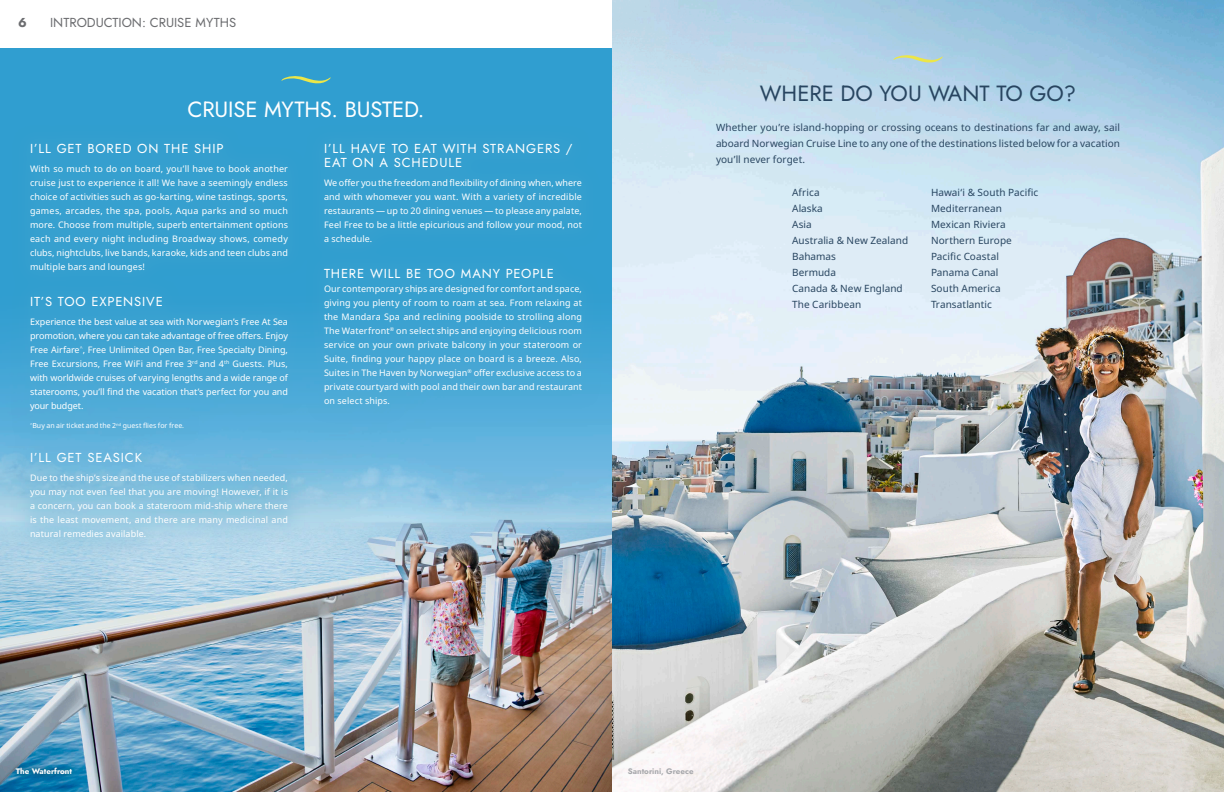
<style>
.page{position:relative;width:1224px;height:792px;background:#fff}
.page>*{position:absolute;margin:0;border:0;box-sizing:border-box;transform-origin:0 0}
.Headlines{font:22px "Jost";letter-spacing:-.01em;color:#fff}
.t1{font:22px "Jost";color:#284560}
.t2{font:13px "Jost";letter-spacing:.065em;color:#fff}
.t3{font:13px "Jost";color:#6c6d70}
.t4{font:10px/16px "Noto Sans";letter-spacing:.005em;color:#284560;text-align:justify}
.t5{font:9px/14px "Noto Sans";letter-spacing:.01em;color:#fff;text-align:justify}
.t6{font:8px "Jost";color:#a8a9ad}
.t7{font:8px "Jost";color:#fff}
.t8{font:7px "Noto Sans";color:#fff}
</style>
<div class="page">
<img style="left:0;top:579px;width:612px;height:213px">
<svg style="left:0;top:48px;width:612px;height:531px;background:#4aa5d0"></svg>
<div style="left:9px;top:122px;width:594px;height:437px;background:#4fa9ce;opacity:.24"></div>
<svg style="left:281px;top:75px;width:50px;height:9px"></svg>
<div style="left:11px;top:762px;width:66px;height:17px;background:#231f20;opacity:.52"></div>
<img style="left:612px;top:0;width:612px;height:792px">
<svg style="left:893px;top:54px;width:50px;height:9px"></svg>
<h2 class="t3" style="left:18px;top:14px;width:10px">6</h2>
<h2 class="t3" style="left:50px;top:14px;width:13px">INTRODUCTION</h2>
<h2 class="t3" style="left:142px;top:14px;width:24px">: CRUISE</h2>
<h2 class="t3" style="left:196px;top:14px;width:19px">MYTHS</h2>
<p class="Headlines" style="left:188px;top:94px;width:238px">CRUISE MYTHS. BUSTED.</p>
<p class="t2" style="left:30px;top:140px;width:195px">I’LL GET BORED ON THE SHIP</p>
<p class="t5" style="left:30px;top:162px;width:260px">With so much to do on board, you’ll have to book another cruise just to experience it all! We have a seemingly endless choice of activities such as go-karting, wine tastings, sports, games, arcades, the spa, pools, Aqua parks and so much more. Choose from multiple, superb entertainment options each and every night including Broadway shows, comedy clubs, nightclubs, live bands, karaoke, kids and teen clubs and multiple bars and lounges!</p>
<p class="t2" style="left:30px;top:293px;width:134px">IT’S TOO EXPENSIVE</p>
<p class="t5" style="left:30px;top:315px;width:260px">Experience the best value at sea with Norwegian’s Free At Sea promotion, where you can take advantage of free offers. Enjoy Free Airfare<sup>^</sup>, Free Unlimited Open Bar, Free Specialty Dining, Free Excursions, Free WiFi and Free 3<sup>rd</sup> and 4<sup>th</sup> Guests. Plus, with worldwide cruises of varying lengths and a wide range of staterooms, you’ll find the vacation that’s perfect for you and your budget.</p>
<p class="t8" style="left:30px;top:421px;width:156px"><sup>^</sup>Buy an air ticket and the 2<sup>nd</sup> guest flies for free.</p>
<p class="t2" style="left:30px;top:449px;width:114px">I’LL GET SEASICK</p>
<p class="t5" style="left:30px;top:471px;width:260px">Due to the ship’s size and the use of stabilizers when needed, you may not even feel that you are moving! However, if it is a concern, you can book a stateroom mid-ship where there is the least movement, and there are many medicinal and natural remedies available.</p>
<p class="t2" style="left:324px;top:140px;width:250px">I’LL HAVE TO EAT WITH STRANGERS /</p>
<p class="t2" style="left:324px;top:154px;width:140px">EAT ON A SCHEDULE</p>
<p class="t5" style="left:324px;top:176px;width:259px">We offer you the freedom and flexibility of dining when, where</p>
<p class="t5" style="left:324px;top:190px;width:260px">and with whomever you want. With a variety of incredible restaurants — up to 20 dining venues — to please any palate, Feel Free to be a little epicurious and follow your mood, not a schedule.</p>
<p class="t2" style="left:324px;top:265px;width:232px">THERE WILL BE TOO MANY PEOPLE</p>
<p class="t5" style="left:324px;top:282px;width:260px">Our contemporary ships are designed for comfort and space, giving you plenty of room to roam at sea. From relaxing at the Mandara Spa and reclining poolside to strolling along The Waterfront<sup>®</sup> on select ships and enjoying delicious room service on your own private balcony in your stateroom or Suite, finding your happy place on board is a breeze. Also, Suites in The Haven by Norwegian<sup>®</sup> offer exclusive access to a private courtyard with pool and their own bar and restaurant on select ships.</p>
<p class="t1" style="left:760px;top:78px;width:318px">WHERE DO YOU WANT TO GO?</p>
<p class="t4" style="left:716px;top:120px;width:406px">Whether you’re island-hopping or crossing oceans to destinations far and away, sail aboard Norwegian Cruise Line to any one of the destinations listed below for a vacation you’ll never forget.</p>
<p class="t4" style="left:792px;top:184px;width:29px">Africa</p>
<p class="t4" style="left:792px;top:200px;width:32px">Alaska</p>
<p class="t4" style="left:792px;top:216px;width:21px">Asia</p>
<p class="t4" style="left:792px;top:232px;width:118px">Australia &amp; New Zealand</p>
<p class="t4" style="left:792px;top:248px;width:45px">Bahamas</p>
<p class="t4" style="left:792px;top:264px;width:46px">Bermuda</p>
<p class="t4" style="left:792px;top:280px;width:112px">Canada &amp; New England</p>
<p class="t4" style="left:792px;top:296px;width:71px">The Caribbean</p>
<p class="t4" style="left:931px;top:184px;width:109px">Hawai‘i &amp; South Pacific</p>
<p class="t4" style="left:931px;top:200px;width:72px">Mediterranean</p>
<p class="t4" style="left:931px;top:216px;width:76px">Mexican Riviera</p>
<p class="t4" style="left:931px;top:232px;width:82px">Northern Europe</p>
<p class="t4" style="left:931px;top:248px;width:69px">Pacific Coastal</p>
<p class="t4" style="left:931px;top:264px;width:69px">Panama Canal</p>
<p class="t4" style="left:931px;top:280px;width:71px">South America</p>
<p class="t4" style="left:931px;top:296px;width:62px">Transatlantic</p>
<p class="t7" style="left:16px;top:766px;width:58px">THE WATERFRONT</p>
<p class="t6" style="left:628px;top:766px;width:67px">SANTORINI, GREECE</p>
</div>
